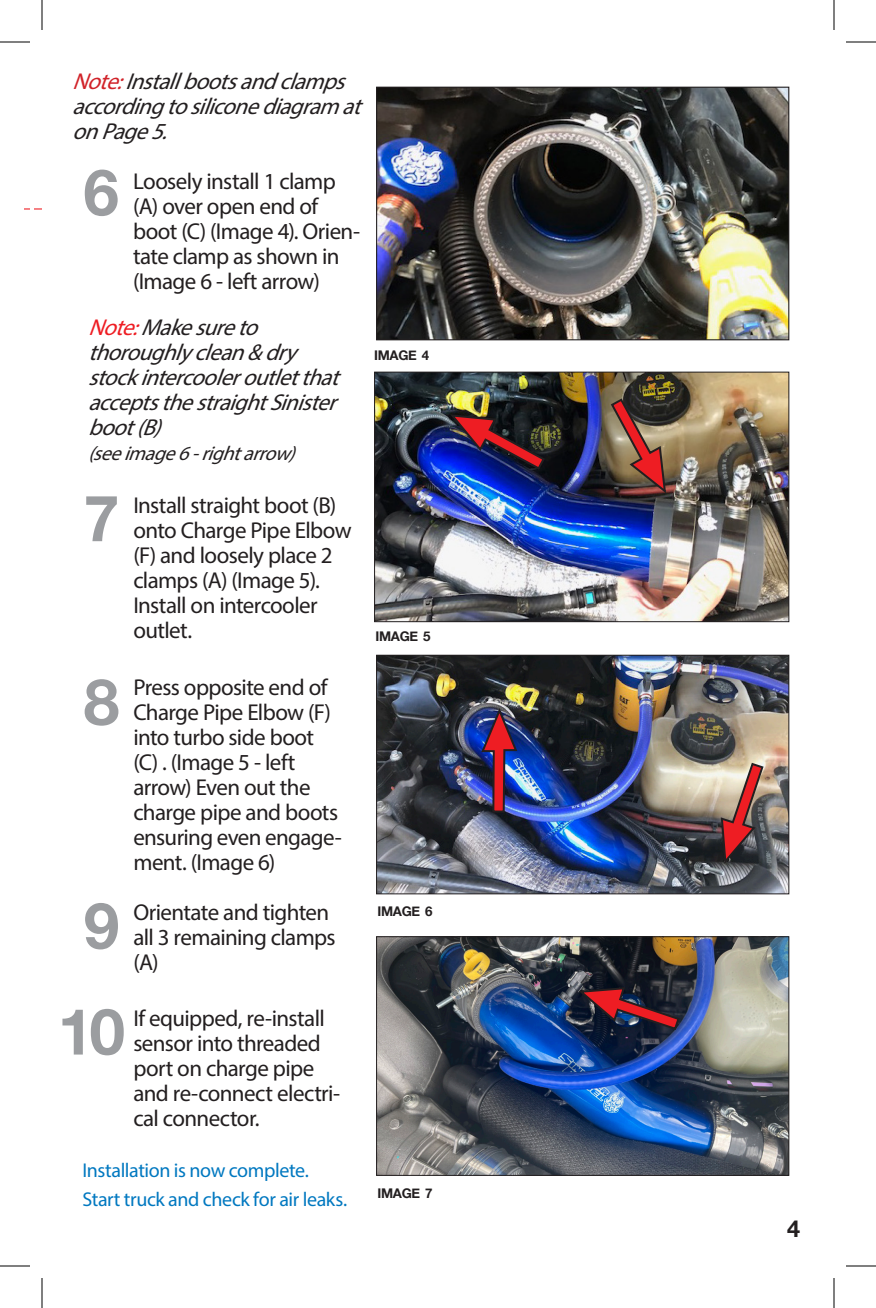
<style>
.page{position:relative;width:876px;height:1308px;background:#fff}
.page>*{position:absolute;margin:0;border:0;box-sizing:border-box;transform-origin:0 0}
.t1{font:700 64px/106px "Helvetica Neue";color:#9b9da0;text-align:center}
.t2{font:700 23.4px "Helvetica Neue";color:#231f20}
.t3{font:23px/25px "Myriad Pro";letter-spacing:-.025em;color:#231f20}
.t4{font:italic 23px/25px "Myriad Pro";color:#231f20}
.t5{font:20px "Myriad Pro";letter-spacing:-.02em;color:#0078c0}
.t6{font:italic 20px "Myriad Pro";color:#231f20}
.t7{font:700 13.4px "Helvetica Neue";letter-spacing:-.02em;color:#231f20}
.s1{color:#d1232a}
.s2{color:#ee1d23}
</style>
<div class="page">
<svg style="left:24px;top:208px;width:18px;height:2px"></svg>
<img style="left:378px;top:89px;width:409px;height:249px">
<div style="left:376px;top:87px;width:413px;height:253px;border:1px solid #231f20"></div>
<img style="left:376px;top:374px;width:411px;height:246px">
<div style="left:374px;top:372px;width:415px;height:250px;border:1px solid #231f20"></div>
<img style="left:378px;top:657px;width:409px;height:235px">
<div style="left:376px;top:655px;width:413px;height:239px;border:1px solid #231f20"></div>
<img style="left:378px;top:938px;width:409px;height:236px">
<div style="left:376px;top:936px;width:413px;height:240px;border:1px solid #231f20"></div>
<svg style="left:720px;top:761px;width:45px;height:105px;background:#98655f"></svg>
<svg style="left:576px;top:986px;width:105px;height:45px;background:#4c2432"></svg>
<img style="left:448px;top:413px;width:98px;height:58px">
<img style="left:480px;top:705px;width:39px;height:109px">
<svg style="left:609px;top:397px;width:58px;height:99px;background:#814f41"></svg>
<hr style="left:0;top:42px;width:30px;height:1px;background:#000">
<hr style="left:846px;top:42px;width:30px;height:1px;background:#000">
<hr style="left:0;top:1266px;width:30px;height:1px;background:#000">
<hr style="left:846px;top:1266px;width:30px;height:1px;background:#000">
<hr style="left:42px;top:0;width:1px;height:30px;background:#000">
<hr style="left:42px;top:1278px;width:1px;height:30px;background:#000">
<hr style="left:834px;top:0;width:1px;height:30px;background:#000">
<hr style="left:834px;top:1278px;width:1px;height:30px;background:#000">
<p class="t4" style="left:72px;top:69px;width:299px"><span class="s1">Note:</span>Installbootsandclamps accordingtosiliconediagramat onPage5.</p>
<p class="t1" style="left:83px;top:141px;width:37px">6</p>
<p class="t3" style="left:133px;top:168px;width:229px">Loosely install 1 clamp (A) over open end of boot (C) (Image 4). Orien&shy;tate clamp as shown in (Image 6 - left arrow)</p>
<p class="t4" style="left:88px;top:315px;width:180px"><span class="s2">Note:</span>Makesureto</p>
<p class="t4" style="left:88px;top:340px;width:261px">thoroughlyclean&amp;dry stockintercooleroutletthat acceptsthestraightSinister boot(B)</p>
<p class="t6" style="left:88px;top:441px;width:217px">(seeimage6-rightarrow)</p>
<p class="t7" style="left:374px;top:345px;width:57px">IMAGE 4</p>
<p class="t1" style="left:84px;top:467px;width:37px">7</p>
<p class="t3" style="left:133px;top:492px;width:220px">Install straight boot (B) onto Charge Pipe Elbow (F) and loosely place 2 clamps (A) (Image 5).<br>Install on intercooler outlet.</p>
<p class="t7" style="left:375px;top:625px;width:57px">IMAGE 5</p>
<p class="t1" style="left:84px;top:651px;width:37px">8</p>
<p class="t1" style="left:58px;top:875px;width:69px">9<br>10</p>
<p class="t3" style="left:133px;top:674px;width:210px">Press opposite end of<br>Charge Pipe Elbow (F) into turbo side boot (C) . (Image 5 - left arrow) Even out the charge pipe and boots ensuring even engage&shy;ment. (Image 6)</p>
<p class="t3" style="left:133px;top:900px;width:204px">Orientate and tighten all 3 remaining clamps (A)</p>
<p class="t3" style="left:133px;top:1006px;width:209px">If equipped, re-install sensor into threaded port on charge pipe and re-connect electri&shy;cal connector.</p>
<p class="t5" style="left:83px;top:1158px;width:228px">Installation is now complete.</p>
<p class="t5" style="left:83px;top:1187px;width:266px">Start truck and check for air leaks.</p>
<p class="t7" style="left:377px;top:901px;width:57px">IMAGE 6</p>
<p class="t7" style="left:377px;top:1182px;width:57px">IMAGE 7</p>
<p class="t2" style="left:787px;top:1210px;width:15px">4</p>
</div>
